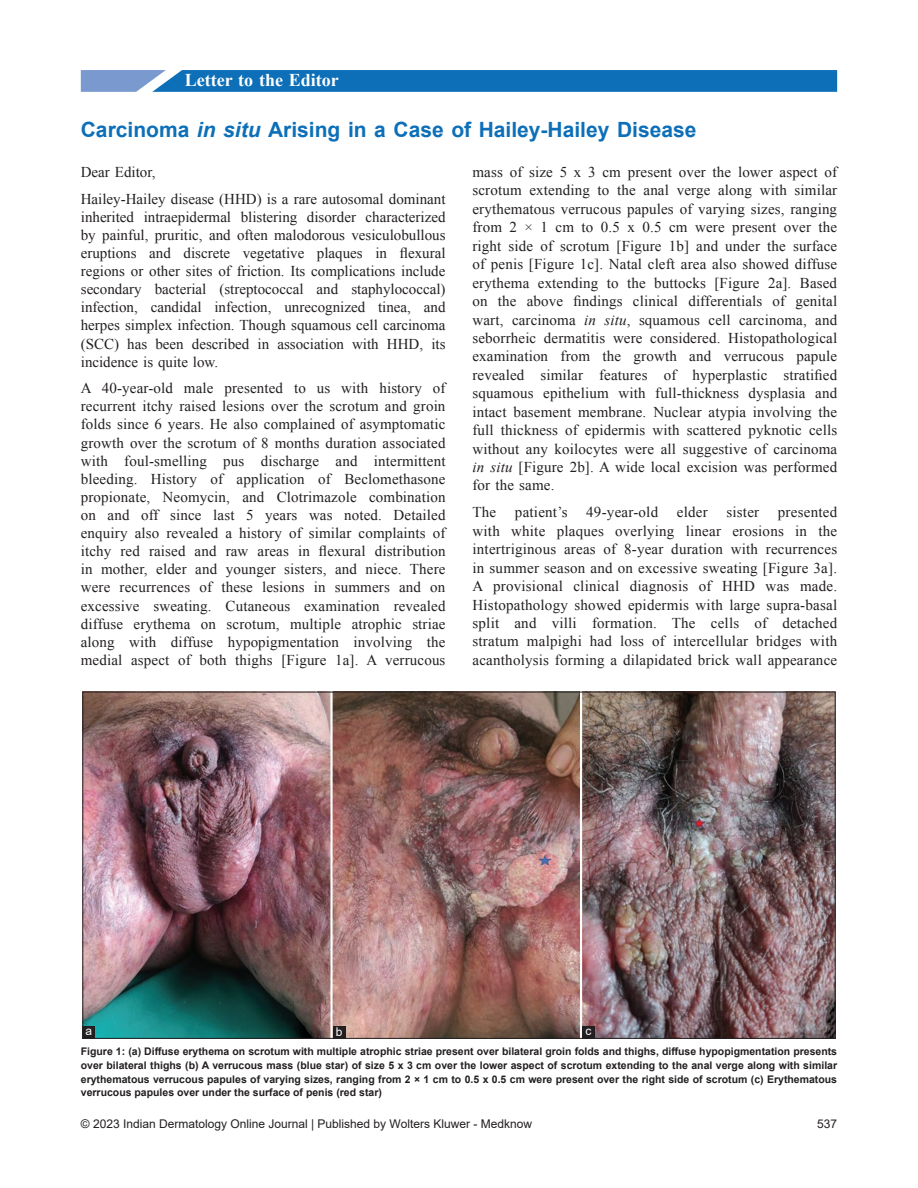
<style>
.page{position:relative;width:918px;height:1188px;background:#fff}
.page>*{position:absolute;margin:0;border:0;box-sizing:border-box;transform-origin:0 0}
.AT{font:700 21px "Arial";color:#0c6fb8}
.AH{font:700 18px "Times New Roman";color:#fff}
.TX{font:15px/18.5px "Times New Roman";letter-spacing:.01em;color:#231f20;text-align:justify}
.t1{font:12px "Arial";color:#231f20}
.LABEL{font:12px "Arial";color:#fff}
.FGC{font:700 10.5px/13.6px "Arial";color:#231f20;text-align:justify}
.s1{font-style:italic}
</style>
<div class="page">
<svg style="left:81px;top:70px;width:756px;height:22px;background:#1d77bc"></svg>
<img style="left:85px;top:694px;width:748px;height:343px">
<div style="left:582px;top:1026px;width:13px;height:13px;background:#231f20"></div>
<div style="left:333px;top:1026px;width:12px;height:13px;background:#231f20"></div>
<div style="left:83px;top:1026px;width:12px;height:13px;background:#231f20"></div>
<p class="AH" style="left:185px;top:67px;width:156px">Letter to the Editor</p>
<p class="AT" style="left:81px;top:115px;width:617px">Carcinoma <span class="s1">in situ</span> Arising in a Case of Hailey‑Hailey Disease</p>
<p class="TX" style="left:472px;top:162px;width:366px">mass of size 5 x 3 cm present over the lower aspect of scrotum extending to the anal verge along with similar erythematous verrucous papules of varying sizes, ranging from 2 × 1 cm to 0.5 x 0.5 cm were present over the right side of scrotum [Figure 1b] and under the surface of penis [Figure 1c]. Natal cleft area also showed diffuse erythema extending to the buttocks [Figure 2a]. Based on the above findings clinical differentials of genital wart, carcinoma <span class="s1">in situ</span>, squamous cell carcinoma, and seborrheic dermatitis were considered. Histopathological examination from the growth and verrucous papule revealed similar features of hyperplastic stratified squamous epithelium with full‑thickness dysplasia and intact basement membrane. Nuclear atypia involving the full thickness of epidermis with scattered pyknotic cells without any koilocytes were all suggestive of carcinoma <span class="s1">in situ</span> [Figure 2b]. A wide local excision was performed for the same.</p>
<p class="TX" style="left:473px;top:503px;width:366px">The patient’s 49‑year‑old elder sister presented with white plaques overlying linear erosions in the intertriginous areas of 8‑year duration with recurrences in summer season and on excessive sweating [Figure 3a].<br>A provisional clinical diagnosis of HHD was made.<br>Histopathology showed epidermis with large supra‑basal split and villi formation. The cells of detached stratum malpighi had loss of intercellular bridges with acantholysis forming a dilapidated brick wall appearance</p>
<p class="TX" style="left:81px;top:162px;width:76px">Dear Editor,</p>
<p class="TX" style="left:81px;top:189px;width:366px">Hailey‑Hailey disease (HHD) is a rare autosomal dominant inherited intraepidermal blistering disorder characterized by painful, pruritic, and often malodorous vesiculobullous eruptions and discrete vegetative plaques in flexural regions or other sites of friction. Its complications include secondary bacterial (streptococcal and staphylococcal) infection, candidal infection, unrecognized tinea, and herpes simplex infection. Though squamous cell carcinoma (SCC) has been described in association with HHD, its incidence is quite low.</p>
<p class="TX" style="left:81px;top:379px;width:366px">A 40‑year‑old male presented to us with history of recurrent itchy raised lesions over the scrotum and groin folds since 6 years. He also complained of asymptomatic growth over the scrotum of 8 months duration associated with foul‑smelling pus discharge and intermittent bleeding. History of application of Beclomethasone propionate, Neomycin, and Clotrimazole combination on and off since last 5 years was noted. Detailed enquiry also revealed a history of similar complaints of itchy red raised and raw areas in flexural distribution in mother, elder and younger sisters, and niece. There were recurrences of these lesions in summers and on excessive sweating. Cutaneous examination revealed diffuse erythema on scrotum, multiple atrophic striae along with diffuse hypopigmentation involving the medial aspect of both thighs [Figure 1a]. A verrucous</p>
<p class="LABEL" style="left:86px;top:1023px;width:8px">a</p>
<p class="LABEL" style="left:336px;top:1024px;width:8px">b</p>
<p class="LABEL" style="left:585px;top:1023px;width:7px">c</p>
<p class="FGC" style="left:81px;top:1045px;width:758px">Figure 1: (a) Diffuse erythema on scrotum with multiple atrophic striae present over bilateral groin folds and thighs, diffuse hypopigmentation presents over bilateral thighs (b) A verrucous mass (blue star) of size 5 x 3 cm over the lower aspect of scrotum extending to the anal verge along with similar erythematous verrucous papules of varying sizes, ranging from 2 × 1 cm to 0.5 x 0.5 cm were present over the right side of scrotum (c) Erythematous verrucous papules over under the surface of penis (red star)</p>
<p class="t1" style="left:81px;top:1116px;width:453px">© 2023 Indian Dermatology Online Journal | Published by Wolters Kluwer - Medknow</p>
<p class="t1" style="left:817px;top:1116px;width:22px">537</p>
</div>
